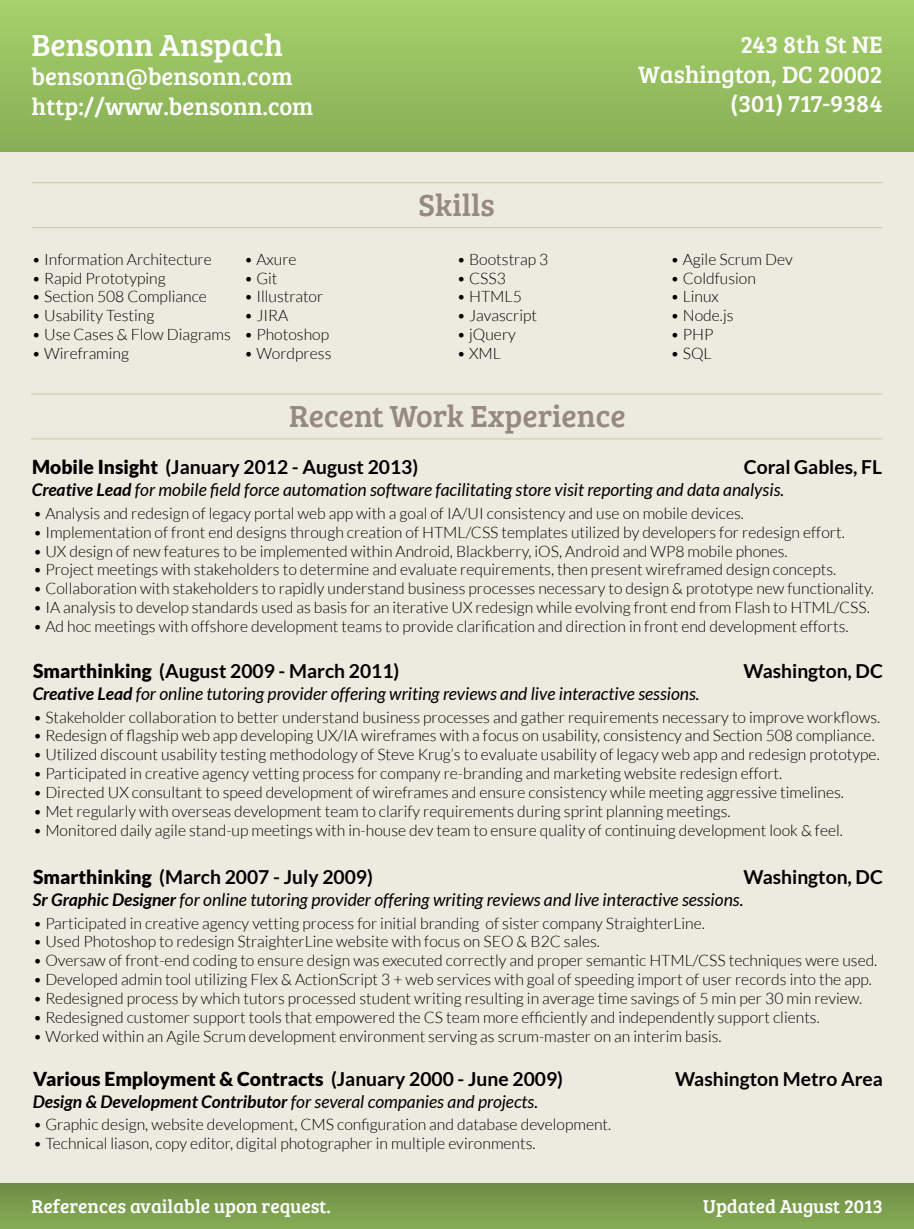
<style>
.page{position:relative;width:914px;height:1229px;background:#fff}
.page>*{position:absolute;margin:0;border:0;box-sizing:border-box;transform-origin:0 0}
.t1{font:31.5px "Bree Serif";color:#968980}
.t2{font:31.5px "Bree Serif";color:#fff}
.t3{font:24.5px/29.4px "Bree Serif";color:#fff}
.t4{font:700 19.25px "Lato";color:#000}
.t5{font:900 19.25px "Lato";color:#000}
.t6{font:19.25px "Bree Serif";color:#fff}
.t7{font:italic 17.5px "Lato";color:#000}
.t8{font:300 15.75px "Lato";color:#000}
.s1{font-weight:900}
.s2{font-weight:700}
</style>
<div class="page">
<div style="left:0;top:0;width:914px;height:1228px;background:#edeadf"></div>
<div style="left:0;top:1183px;width:914px;height:45px;background:linear-gradient(to bottom,#6f8c46,#86ad54)"></div>
<div style="left:0;top:0;width:914px;height:151px;background:linear-gradient(to bottom,#a6d16b,#87ae55)"></div>
<hr style="left:32px;top:182px;width:850px;height:1px;background:#d0c1ac">
<hr style="left:32px;top:227px;width:850px;height:1px;background:#d0c1ac">
<hr style="left:31px;top:393px;width:851px;height:1px;background:#d0c1ac">
<hr style="left:31px;top:438px;width:851px;height:1px;background:#d0c1ac">
<h1 class="t2" style="left:32px;top:22px;width:253px">Bensonn Anspach</h1>
<h2 class="t3" style="left:32px;top:61px;width:283px">bensonn@bensonn.com http://www.bensonn.com</h2>
<h2 class="t3" style="left:638px;top:29px;width:246px;text-align:right">243 8th St NE<br>Washington, DC 20002 (301) 717-9384</h2>
<p class="t8" style="left:32px;top:250px;width:181px">• Information Architecture</p>
<p class="t8" style="left:32px;top:269px;width:135px">• Rapid Prototyping</p>
<p class="t8" style="left:32px;top:288px;width:176px">• Section 508 Compliance</p>
<p class="t8" style="left:32px;top:307px;width:124px">• Usability Testing</p>
<p class="t8" style="left:32px;top:326px;width:200px">• Use Cases &amp; Flow Diagrams</p>
<p class="t8" style="left:32px;top:345px;width:99px">• Wireframing</p>
<p class="t8" style="left:244px;top:250px;width:54px">• Axure</p>
<p class="t8" style="left:244px;top:269px;width:35px">• Git</p>
<p class="t8" style="left:244px;top:288px;width:81px">• Illustrator</p>
<p class="t8" style="left:244px;top:307px;width:46px">• JIRA</p>
<p class="t8" style="left:244px;top:326px;width:86px">• Photoshop</p>
<p class="t8" style="left:244px;top:345px;width:89px">• Wordpress</p>
<h1 class="t1" style="left:418px;top:182px;width:78px">Skills</h1>
<p class="t8" style="left:457px;top:250px;width:93px">• Bootstrap 3</p>
<p class="t8" style="left:457px;top:269px;width:50px">• CSS3</p>
<p class="t8" style="left:457px;top:288px;width:66px">• HTML5</p>
<p class="t8" style="left:457px;top:307px;width:82px">• Javascript</p>
<p class="t8" style="left:457px;top:326px;width:60px">• jQuery</p>
<p class="t8" style="left:457px;top:345px;width:45px">• XML</p>
<h1 class="t1" style="left:289px;top:393px;width:338px">Recent Work Experience</h1>
<p class="t8" style="left:670px;top:250px;width:124px">• Agile Scrum Dev</p>
<p class="t8" style="left:670px;top:269px;width:87px">• Coldfusion</p>
<p class="t8" style="left:670px;top:288px;width:50px">• Linux</p>
<p class="t8" style="left:670px;top:307px;width:64px">• Node.js</p>
<p class="t8" style="left:670px;top:326px;width:44px">• PHP</p>
<p class="t8" style="left:670px;top:345px;width:42px">• SQL</p>
<p class="t4" style="left:32px;top:456px;width:387px"><span class="s1">Mobile Insight</span> (January 2012 - August 2013)</p>
<p class="t7" style="left:32px;top:480px;width:754px"><span class="s2">Creative Lead</span> for mobile field force automation software facilitating store visit reporting and data analysis.</p>
<p class="t8" style="left:33px;top:504px;width:712px">• Analysis and redesign of legacy portal web app with a goal of IA/UI consistency and use on mobile devices.</p>
<p class="t8" style="left:33px;top:523px;width:813px">• Implementation of front end designs through creation of HTML/CSS templates utilized by developers for redesign effort.</p>
<p class="t8" style="left:33px;top:542px;width:756px">• UX design of new features to be implemented within Android, Blackberry, iOS, Android and WP8 mobile phones.</p>
<p class="t8" style="left:33px;top:561px;width:804px">• Project meetings with stakeholders to determine and evaluate requirements, then present wireframed design concepts.</p>
<p class="t8" style="left:33px;top:580px;width:842px">• Collaboration with stakeholders to rapidly understand business processes necessary to design &amp; prototype new functionality.</p>
<p class="t8" style="left:33px;top:599px;width:838px">• IA analysis to develop standards used as basis for an iterative UX redesign while evolving front end from Flash to HTML/CSS.</p>
<p class="t8" style="left:33px;top:618px;width:816px">• Ad hoc meetings with offshore development teams to provide clarification and direction in front end development efforts.</p>
<p class="t4" style="left:743px;top:456px;width:140px">Coral Gables, FL</p>
<p class="t4" style="left:33px;top:660px;width:368px"><span class="s1">Smarthinking</span> (August 2009 - March 2011)</p>
<p class="t7" style="left:33px;top:683px;width:668px"><span class="s2">Creative Lead</span> for online tutoring provider offering writing reviews and live interactive sessions.</p>
<p class="t8" style="left:33px;top:708px;width:848px">• Stakeholder collaboration to better understand business processes and gather requirements necessary to improve workflows.</p>
<p class="t8" style="left:33px;top:727px;width:843px">• Redesign of flagship web app developing UX/IA wireframes with a focus on usability, consistency and Section 508 compliance.</p>
<p class="t8" style="left:33px;top:746px;width:848px">• Utilized discount usability testing methodology of Steve Krug’s to evaluate usability of legacy web app and redesign prototype.</p>
<p class="t8" style="left:33px;top:765px;width:750px">• Participated in creative agency vetting process for company re-branding and marketing website redesign effort.</p>
<p class="t8" style="left:33px;top:784px;width:812px">• Directed UX consultant to speed development of wireframes and ensure consistency while meeting aggressive timelines.</p>
<p class="t8" style="left:33px;top:803px;width:699px">• Met regularly with overseas development team to clarify requirements during sprint planning meetings.</p>
<p class="t8" style="left:33px;top:822px;width:811px">• Monitored daily agile stand-up meetings with in-house dev team to ensure quality of continuing development look &amp; feel.</p>
<p class="t4" style="left:743px;top:660px;width:141px">Washington, DC</p>
<p class="t4" style="left:33px;top:866px;width:341px"><span class="s1">Smarthinking</span> (March 2007 - July 2009)</p>
<p class="t7" style="left:33px;top:889px;width:712px"><span class="s2">Sr Graphic Designer</span> for online tutoring provider offering writing reviews and live interactive sessions.</p>
<p class="t8" style="left:33px;top:914px;width:673px">• Participated in creative agency vetting process for initial branding of sister company StraighterLine.</p>
<p class="t8" style="left:33px;top:933px;width:568px">• Used Photoshop to redesign StraighterLine website with focus on SEO &amp; B2C sales.</p>
<p class="t8" style="left:33px;top:952px;width:845px">• Oversaw of front-end coding to ensure design was executed correctly and proper semantic HTML/CSS techniques were used.</p>
<p class="t8" style="left:33px;top:971px;width:840px">• Developed admin tool utilizing Flex &amp; ActionScript 3 + web services with goal of speeding import of user records into the app.</p>
<p class="t8" style="left:33px;top:990px;width:830px">• Redesigned process by which tutors processed student writing resulting in average time savings of 5 min per 30 min review.</p>
<p class="t8" style="left:33px;top:1009px;width:788px">• Redesigned customer support tools that empowered the CS team more efficiently and independently support clients.</p>
<p class="t8" style="left:33px;top:1028px;width:690px">• Worked within an Agile Scrum development environment serving as scrum-master on an interim basis.</p>
<p class="t4" style="left:743px;top:866px;width:141px">Washington, DC</p>
<p class="t5" style="left:33px;top:1067px;width:531px">Various Employment &amp; Contracts <span class="s2">(January 2000 - June 2009)</span></p>
<p class="t7" style="left:33px;top:1091px;width:507px"><span class="s2">Design &amp; Development Contributor</span> for several companies and projects.</p>
<p class="t8" style="left:33px;top:1116px;width:579px">• Graphic design, website development, CMS configuration and database development.</p>
<p class="t8" style="left:33px;top:1135px;width:504px">• Technical liason, copy editor, digital photographer in multiple evironments.</p>
<p class="t6" style="left:32px;top:1192px;width:301px">References available upon request.</p>
<p class="t4" style="left:675px;top:1068px;width:209px">Washington Metro Area</p>
<p class="t6" style="left:703px;top:1192px;width:181px">Updated August 2013</p>
</div>
